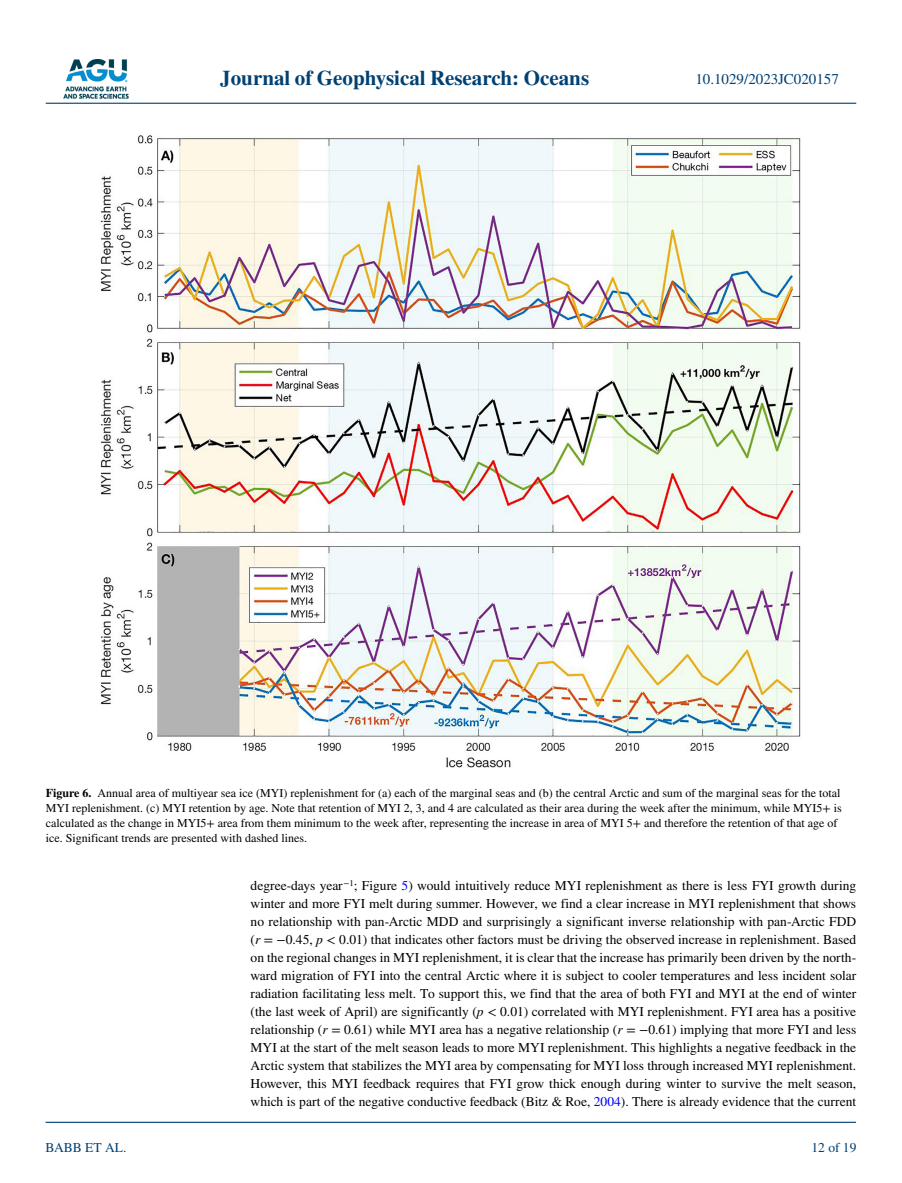
<style>
.page{position:relative;width:902px;height:1183px;background:#fff}
.page>*{position:absolute;margin:0;border:0;box-sizing:border-box;transform-origin:0 0}
.t1{font:700 21px "STIX";color:#004174}
.t2{font:15px "STIX";color:#004174}
.t3{font:13.5px/18px "STIX";color:#000;text-align:justify}
.t4{font:13.5px "STIX";color:#004174}
.t5{font:12px/15px "STIX";color:#000}
.s1{font-weight:700}
.s2{color:#00f}
.s3{font-style:italic}
</style>
<div class="page">
<img style="left:63px;top:60px;width:65px;height:39px">
<hr style="left:46px;top:103px;width:810px;height:1px;background:#004174">
<hr style="left:45px;top:1121px;width:810px;height:1px;background:#004174">
<img style="left:100px;top:135px;width:701px;height:633px">
<h1 class="t1" style="left:220px;top:66px;width:370px">Journal of Geophysical Research: Oceans</h1>
<p class="t2" style="left:695px;top:69px;width:145px">10.1029/2023JC020157</p>
<p class="t5" style="left:46px;top:786px;width:797px"><span class="s1">Figure 6.</span> Annual area of multiyear sea ice (MYI) replenishment for (a) each of the marginal seas and (b) the central Arctic and sum of the marginal seas for the total MYI replenishment. (c) MYI retention by age. Note that retention of MYI 2, 3, and 4 are calculated as their area during the week after the minimum, while MYI5+ is calculated as the change in MYI5+ area from them minimum to the week after, representing the increase in area of MYI 5+ and therefore the retention of that age of ice. Significant trends are presented with dashed lines.</p>
<p class="t4" style="left:45px;top:1138px;width:82px">BABB ET AL.</p>
<p class="t3" style="left:250px;top:877px;width:607px">degree-days year<sup>−1</sup>; Figure <span class="s2">5</span>) would intuitively reduce MYI replenishment as there is less FYI growth during winter and more FYI melt during summer. However, we find a clear increase in MYI replenishment that shows no relationship with pan-Arctic MDD and surprisingly a significant inverse relationship with pan-Arctic FDD (<span class="s3">r</span> = −0.45, <span class="s3">p</span> &lt; 0.01) that indicates other factors must be driving the observed increase in replenishment. Based on the regional changes in MYI replenishment, it is clear that the increase has primarily been driven by the north&shy;ward migration of FYI into the central Arctic where it is subject to cooler temperatures and less incident solar radiation facilitating less melt. To support this, we find that the area of both FYI and MYI at the end of winter (the last week of April) are significantly (<span class="s3">p</span> &lt; 0.01) correlated with MYI replenishment. FYI area has a positive relationship (<span class="s3">r</span> = 0.61) while MYI area has a negative relationship (<span class="s3">r</span> = −0.61) implying that more FYI and less MYI at the start of the melt season leads to more MYI replenishment. This highlights a negative feedback in the Arctic system that stabilizes the MYI area by compensating for MYI loss through increased MYI replenishment.<br>However, this MYI feedback requires that FYI grow thick enough during winter to survive the melt season, which is part of the negative conductive feedback (Bitz &amp; Roe, <span class="s2">2004</span>). There is already evidence that the current</p>
<p class="t4" style="left:811px;top:1138px;width:46px">12 of 19</p>
</div>
